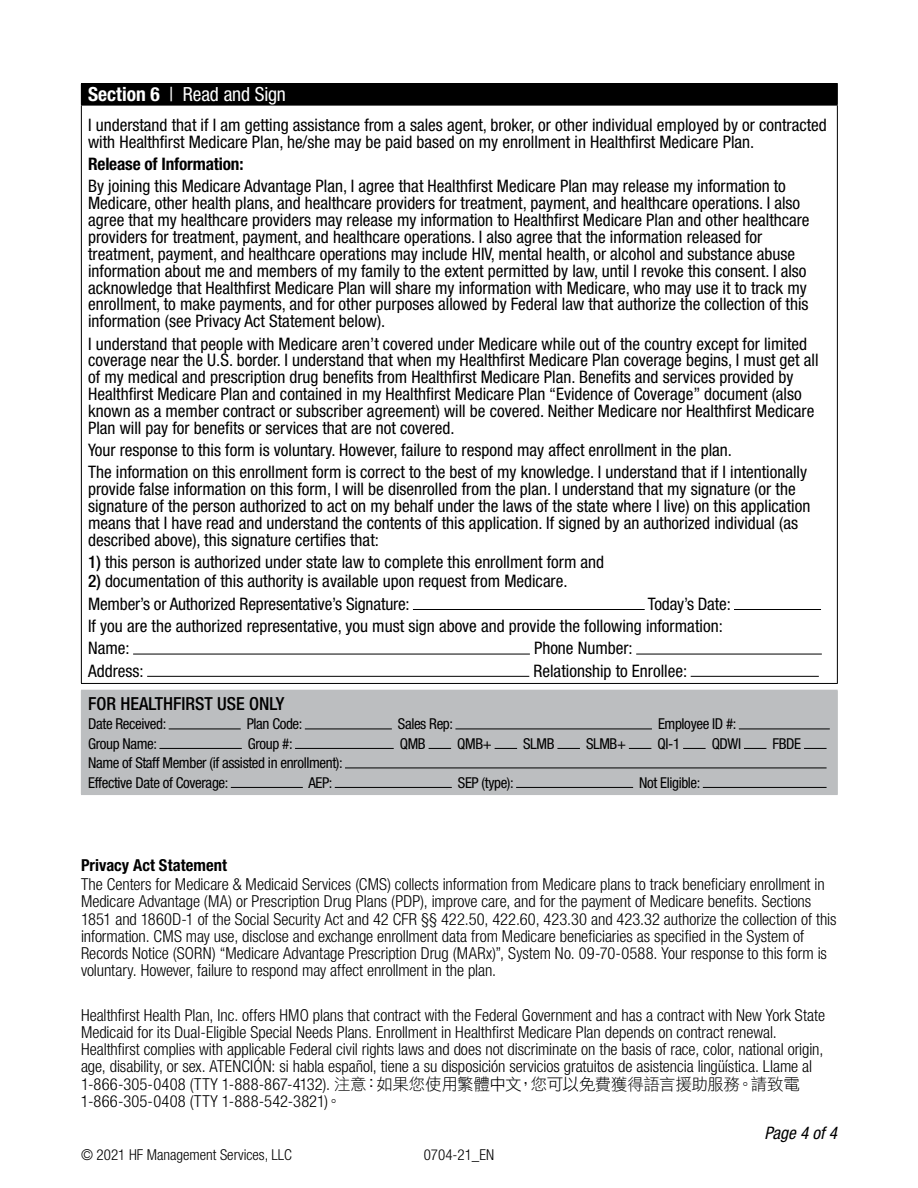
<style>
.page{position:relative;width:918px;height:1188px;background:#fff}
.page>*{position:absolute;margin:0;border:0;box-sizing:border-box;transform-origin:0 0}
.t1{font:condensed 19.5px "Helvetica Neue LT Std";letter-spacing:-.01em;color:#fff}
.t2{font:500 condensed 18px "Helvetica Neue LT Std";color:#000}
.t3{font:condensed 17.25px/16.8px "Helvetica Neue LT Std";color:#000}
.t4{font:700 condensed 17.25px "Helvetica Neue LT Std";letter-spacing:-.01em;color:#000}
.t5{font:italic condensed 17.25px "Helvetica Neue LT Std";color:#000}
.t6{font:300 condensed 16.5px/17.2px "Helvetica Neue LT Std";letter-spacing:-.005em;color:#000}
.t7{font:300 condensed 16.5px "Helvetica Neue LT Std";letter-spacing:.015em;color:#000}
.t8{font:700 condensed 16.5px "Helvetica Neue LT Std";letter-spacing:.005em;color:#000}
.t9{font:condensed 15px "Helvetica Neue LT Std";letter-spacing:-.025em;color:#000}
.t10{font:300 condensed 15px "Helvetica Neue LT Std";color:#000}
.s1{font-weight:700}
.s2{font-weight:500}
.s3{font-family:"DF Hei Std W3";font-weight:400;font-stretch:normal}
</style>
<div class="page">
<div style="left:81px;top:84px;width:756px;height:21px;background:#000"></div>
<hr style="left:81px;top:83px;width:757px;height:1px;background:#000">
<svg style="left:837px;top:84px;width:1px;height:21px"></svg>
<hr style="left:81px;top:105px;width:757px;height:1px;background:#000">
<hr style="left:81px;top:105px;width:1px;height:578px;background:#000">
<hr style="left:837px;top:105px;width:1px;height:578px;background:#000">
<hr style="left:81px;top:683px;width:757px;height:1px;background:#000">
<hr style="left:413px;top:609px;width:232px;height:1px;background:#000">
<hr style="left:734px;top:609px;width:87px;height:1px;background:#000">
<hr style="left:133px;top:654px;width:397px;height:1px;background:#000">
<hr style="left:636px;top:654px;width:186px;height:1px;background:#000">
<hr style="left:147px;top:676px;width:382px;height:1px;background:#000">
<hr style="left:691px;top:676px;width:128px;height:1px;background:#000">
<hr style="left:81px;top:690px;width:757px;height:1px;background:#bcbec0">
<div style="left:81px;top:690px;width:756px;height:105px;background:#bcbec0"></div>
<hr style="left:837px;top:691px;width:1px;height:103px;background:#bcbec0">
<hr style="left:81px;top:794px;width:757px;height:1px;background:#bcbec0">
<hr style="left:169px;top:729px;width:72px;height:1px;background:#000">
<hr style="left:305px;top:729px;width:87px;height:1px;background:#000">
<hr style="left:455px;top:729px;width:197px;height:1px;background:#000">
<hr style="left:739px;top:729px;width:91px;height:1px;background:#000">
<hr style="left:159px;top:748px;width:83px;height:1px;background:#000">
<hr style="left:295px;top:748px;width:99px;height:1px;background:#000">
<svg style="left:429px;top:748px;width:22px;height:1px"></svg>
<svg style="left:495px;top:748px;width:22px;height:1px"></svg>
<svg style="left:557px;top:748px;width:23px;height:1px"></svg>
<svg style="left:629px;top:748px;width:22px;height:1px"></svg>
<svg style="left:683px;top:748px;width:23px;height:1px"></svg>
<svg style="left:744px;top:748px;width:23px;height:1px"></svg>
<svg style="left:804px;top:748px;width:23px;height:1px"></svg>
<hr style="left:345px;top:768px;width:482px;height:1px;background:#000">
<hr style="left:231px;top:787px;width:72px;height:1px;background:#000">
<hr style="left:335px;top:787px;width:117px;height:1px;background:#000">
<hr style="left:516px;top:787px;width:117px;height:1px;background:#000">
<hr style="left:703px;top:787px;width:124px;height:1px;background:#000">
<h3 class="t1" style="left:88px;top:83px;width:199px"><span class="s1">Section 6</span> | Read and Sign</h3>
<p class="t3" style="left:88px;top:116px;width:740px">I understand that if I am getting assistance from a sales agent, broker, or other individual employed by or contracted with Healthfirst Medicare Plan, he/she may be paid based on my enrollment in Healthfirst Medicare Plan.</p>
<h4 class="t4" style="left:88px;top:153px;width:157px">Release of Information:</h4>
<p class="t3" style="left:88px;top:178px;width:723px">By joining this Medicare Advantage Plan, I agree that Healthfirst Medicare Plan may release my information to Medicare, other health plans, and healthcare providers for treatment, payment, and healthcare operations. I also agree that my healthcare providers may release my information to Healthfirst Medicare Plan and other healthcare providers for treatment, payment, and healthcare operations. I also agree that the information released for treatment, payment, and healthcare operations may include HIV, mental health, or alcohol and substance abuse information about me and members of my family to the extent permitted by law, until I revoke this consent. I also acknowledge that Healthfirst Medicare Plan will share my information with Medicare, who may use it to track my enrollment, to make payments, and for other purposes allowed by Federal law that authorize the collection of this information (see Privacy Act Statement below).</p>
<p class="t3" style="left:88px;top:335px;width:732px">I understand that people with Medicare aren’t covered under Medicare while out of the country except for limited coverage near the U.S. border. I understand that when my Healthfirst Medicare Plan coverage begins, I must get all of my medical and prescription drug benefits from Healthfirst Medicare Plan. Benefits and services provided by Healthfirst Medicare Plan and contained in my Healthfirst Medicare Plan “Evidence of Coverage” document (also known as a member contract or subscriber agreement) will be covered. Neither Medicare nor Healthfirst Medicare Plan will pay for benefits or services that are not covered.</p>
<p class="t3" style="left:88px;top:439px;width:721px;line-height:22.2px">Your response to this form is voluntary. However, failure to respond may affect enrollment in the plan.<br>The information on this enrollment form is correct to the best of my knowledge. I understand that if I intentionally</p>
<p class="t3" style="left:88px;top:481px;width:724px">provide false information on this form, I will be disenrolled from the plan. I understand that my signature (or the signature of the person authorized to act on my behalf under the laws of the state where I live) on this application means that I have read and understand the contents of this application. If signed by an authorized individual (as described above), this signature certifies that:</p>
<p class="t3" style="left:88px;top:554px;width:518px"><span class="s2">1)</span> this person is authorized under state law to complete this enrollment form and</p>
<p class="t3" style="left:88px;top:570px;width:481px;line-height:22.2px"><span class="s2">2)</span> documentation of this authority is available upon request from Medicare.<br>Member’s or Authorized Representative’s Signature:</p>
<p class="t3" style="left:88px;top:593px;width:644px;line-height:22.2px;text-indent:560px">Today’s Date:<br>If you are the authorized representative, you must sign above and provide the following information:<br>Name:</p>
<p class="t3" style="left:534px;top:640px;width:100px">Phone Number:</p>
<p class="t3" style="left:88px;top:662px;width:57px">Address:</p>
<p class="t3" style="left:533px;top:662px;width:155px">Relationship to Enrollee:</p>
<h3 class="t2" style="left:88px;top:693px;width:198px">FOR HEALTHFIRST USE ONLY</h3>
<p class="t9" style="left:88px;top:715px;width:80px">Date Received:</p>
<p class="t9" style="left:247px;top:715px;width:57px">Plan Code:</p>
<p class="t9" style="left:398px;top:715px;width:57px">Sales Rep:</p>
<p class="t9" style="left:658px;top:715px;width:80px">Employee ID #:</p>
<p class="t9" style="left:88px;top:735px;width:70px">Group Name:</p>
<p class="t9" style="left:248px;top:735px;width:46px">Group #:</p>
<p class="t9" style="left:400px;top:735px;width:27px">QMB</p>
<p class="t9" style="left:457px;top:735px;width:36px">QMB+</p>
<p class="t9" style="left:523px;top:735px;width:33px">SLMB</p>
<p class="t9" style="left:586px;top:735px;width:42px">SLMB+</p>
<p class="t9" style="left:657px;top:735px;width:24px">QI-1</p>
<p class="t9" style="left:712px;top:735px;width:31px">QDWI</p>
<p class="t9" style="left:773px;top:735px;width:30px">FBDE</p>
<p class="t9" style="left:88px;top:754px;width:256px">Name of Staff Member (if assisted in enrollment):</p>
<p class="t9" style="left:88px;top:774px;width:142px">Effective Date of Coverage:</p>
<p class="t9" style="left:308px;top:774px;width:26px">AEP:</p>
<p class="t9" style="left:458px;top:774px;width:57px">SEP (type):</p>
<p class="t9" style="left:639px;top:774px;width:63px">Not Eligible:</p>
<h4 class="t8" style="left:81px;top:855px;width:148px">Privacy Act Statement</h4>
<p class="t6" style="left:81px;top:876px;width:757px">The Centers for Medicare &amp; Medicaid Services (CMS) collects information from Medicare plans to track beneficiary enrollment in Medicare Advantage (MA) or Prescription Drug Plans (PDP), improve care, and for the payment of Medicare benefits. Sections 1851 and 1860D-1 of the Social Security Act and 42 CFR §§ 422.50, 422.60, 423.30 and 423.32 authorize the collection of this information. CMS may use, disclose and exchange enrollment data from Medicare beneficiaries as specified in the System of Records Notice (SORN) “Medicare Advantage Prescription Drug (MARx)”, System No. 09-70-0588. Your response to this form is voluntary. However, failure to respond may affect enrollment in the plan.</p>
<p class="t6" style="left:81px;top:1006px;width:746px">Healthfirst Health Plan, Inc. offers HMO plans that contract with the Federal Government and has a contract with New York State Medicaid for its Dual-Eligible Special Needs Plans. Enrollment in Healthfirst Medicare Plan depends on contract renewal.<br>Healthfirst complies with applicable Federal civil rights laws and does not discriminate on the basis of race, color, national origin, age, disability, or sex. ATENCIÓN: si habla español, tiene a su disposición servicios gratuitos de asistencia lingüística. Llame al</p>
<p class="t7" style="left:81px;top:1074px;width:720px">1-866-305-0408 (TTY 1-888-867-4132). <span class="s3">注意：如果您使用繁體中文，您可以免費獲得語言援助服務。請致電</span></p>
<p class="t7" style="left:81px;top:1092px;width:263px">1-866-305-0408 (TTY 1-888-542-3821)<span class="s3">。</span></p>
<p class="t5" style="left:764px;top:1123px;width:74px">Page 4 of 4</p>
<p class="t10" style="left:81px;top:1146px;width:212px">© 2021 HF Management Services, LLC</p>
<p class="t10" style="left:424px;top:1146px;width:72px">0704-21_EN</p>
</div>
